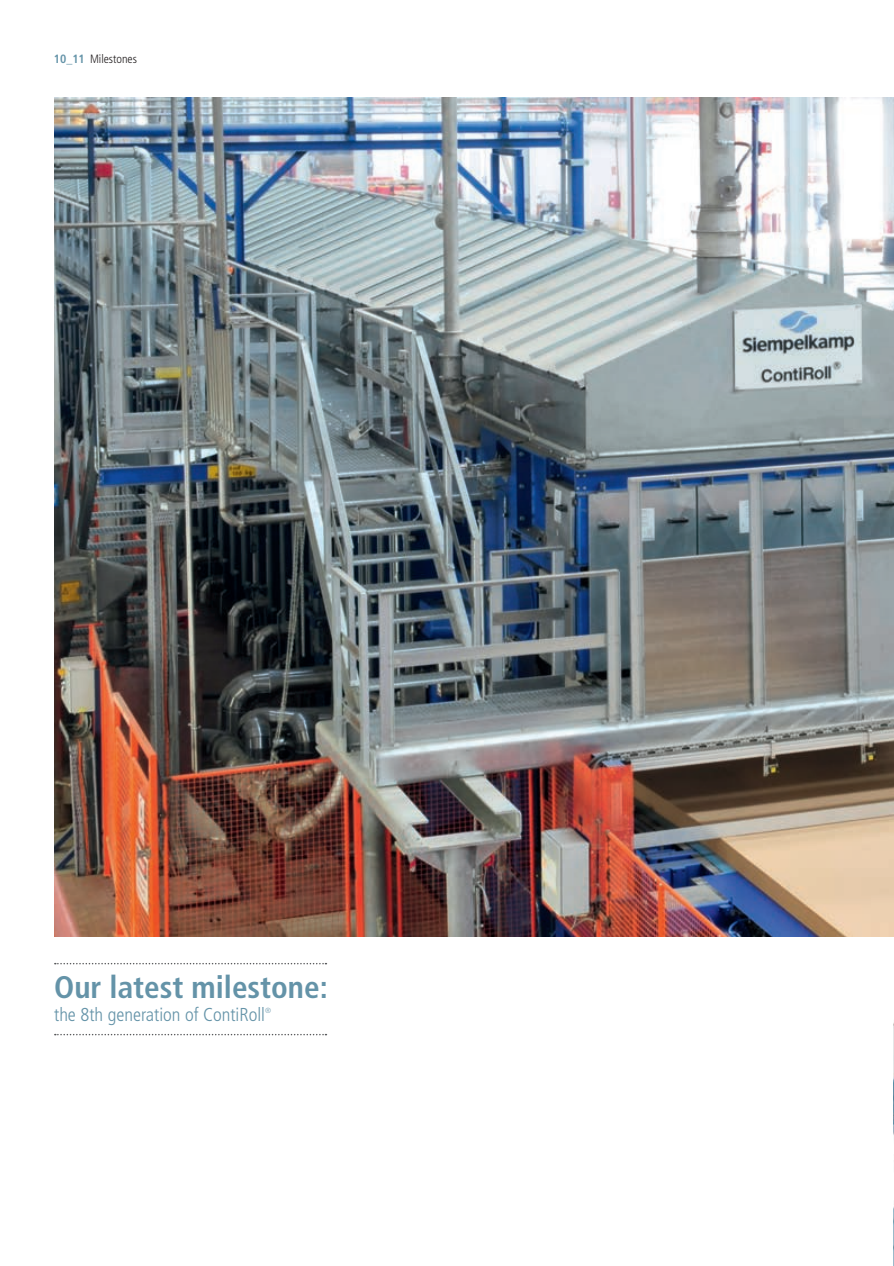
<style>
.page{position:relative;width:894px;height:1266px;background:#fff}
.page>*{position:absolute;margin:0;border:0;box-sizing:border-box;transform-origin:0 0}
.t1{font:700 condensed 31.2px "Frutiger";color:#6493a8}
.t2{font:300 condensed 18.75px "Frutiger";color:#6493a8}
.t3{font:300 condensed 12px "Frutiger";color:#231f20}
.t4{font:300 condensed 7.5px "Frutiger";color:#6493a8}
.s1{font-weight:700;color:#6493a8}
</style>
<div class="page">
<svg style="left:55px;top:962px;width:271px;height:2px"></svg>
<svg style="left:55px;top:1033px;width:271px;height:2px"></svg>
<img style="left:893px;top:408px;width:1px;height:857px">
<img style="left:54px;top:97px;width:839px;height:839px">
<p class="t3" style="left:54px;top:54px;width:85px"><span class="s1">10_11</span> Milestones</p>
<h1 class="t1" style="left:54px;top:974px;width:275px">Our latest milestone:</h1>
<p class="t2" style="left:54px;top:1007px;width:212px">the 8th generation of ContiRoll</p>
<p class="t4" style="left:265px;top:1007px;width:7px">®</p>
</div>
